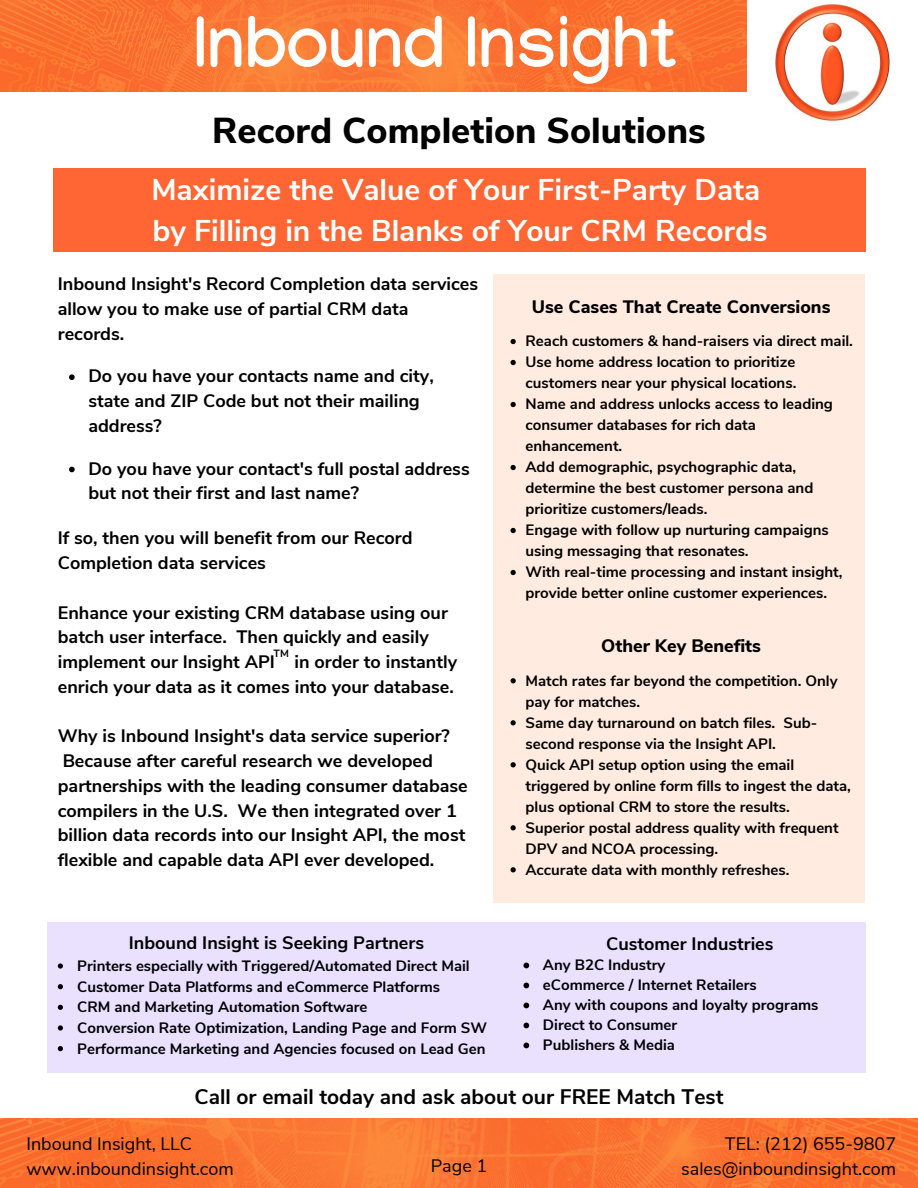
<style>
.page{position:relative;width:918px;height:1188px;background:#fff}
.page>*{position:absolute;margin:0;border:0;box-sizing:border-box;transform-origin:0 0}
.t1{font:700 70.95px "Manjari";color:#fff}
.t2{font:800 36px "Nunito Sans";color:#000}
.t3{font:700 30px "Nunito Sans";color:#fff}
.t4{font:700 21px "Nunito Sans";color:#000}
.t5{font:700 18px/24.8px "Nunito Sans";color:#000}
.t6{font:18px "Nunito Sans";color:#000}
.t7{font:800 18px "Nunito Sans";color:#000}
.t8{font:700 15px/21px "Nunito Sans";color:#000}
.t9{font:700 10.5px "Nunito Sans";color:#000}
</style>
<div class="page">
<img style="left:775px;top:4px;width:115px;height:117px">
<img style="left:0;top:0;width:746px;height:91px">
<img style="left:0;top:1118px;width:918px;height:70px">
<div style="left:53px;top:168px;width:812px;height:84px;background:#f63"></div>
<svg style="left:69px;top:374px;width:6px;height:6px"></svg>
<svg style="left:69px;top:467px;width:6px;height:5px"></svg>
<div style="left:493px;top:274px;width:372px;height:629px;background:#ffebdf"></div>
<svg style="left:511px;top:339px;width:5px;height:5px"></svg>
<svg style="left:511px;top:360px;width:5px;height:5px"></svg>
<svg style="left:511px;top:402px;width:5px;height:5px"></svg>
<svg style="left:511px;top:465px;width:5px;height:5px"></svg>
<svg style="left:511px;top:528px;width:5px;height:5px"></svg>
<svg style="left:511px;top:570px;width:5px;height:5px"></svg>
<svg style="left:511px;top:678px;width:5px;height:5px"></svg>
<svg style="left:511px;top:720px;width:5px;height:5px"></svg>
<svg style="left:511px;top:762px;width:5px;height:5px"></svg>
<svg style="left:511px;top:825px;width:5px;height:5px"></svg>
<svg style="left:511px;top:867px;width:5px;height:5px"></svg>
<div style="left:47px;top:922px;width:819px;height:151px;background:#eae0ff"></div>
<svg style="left:523px;top:963px;width:6px;height:5px"></svg>
<svg style="left:523px;top:983px;width:6px;height:5px"></svg>
<svg style="left:523px;top:1003px;width:6px;height:5px"></svg>
<svg style="left:523px;top:1023px;width:6px;height:5px"></svg>
<svg style="left:523px;top:1043px;width:6px;height:5px"></svg>
<svg style="left:58px;top:963px;width:5px;height:6px"></svg>
<svg style="left:58px;top:984px;width:5px;height:5px"></svg>
<svg style="left:58px;top:1005px;width:5px;height:5px"></svg>
<svg style="left:58px;top:1025px;width:5px;height:6px"></svg>
<svg style="left:58px;top:1046px;width:5px;height:5px"></svg>
<p class="t1" style="left:193px;top:14px;width:485px">Inbound Insight</p>
<p class="t2" style="left:212px;top:107px;width:495px">Record Completion Solutions</p>
<p class="t3" style="left:151px;top:170px;width:610px">Maximize the Value of Your First-Party Data</p>
<p class="t3" style="left:152px;top:210px;width:617px">by Filling in the Blanks of Your CRM Records</p>
<p class="t5" style="left:58px;top:272px;width:422px">Inbound Insight's Record Completion data services allow you to make use of partial CRM data records.</p>
<p class="t5" style="left:88px;top:364px;width:347px">Do you have your contacts name and city, state and ZIP Code but not their mailing address?</p>
<p class="t5" style="left:88px;top:456px;width:383px">Do you have your contact's full postal address but not their first and last name?</p>
<p class="t5" style="left:58px;top:526px;width:356px">If so, then you will benefit from our Record<br>Completion data services</p>
<p class="t5" style="left:58px;top:600px;width:401px">Enhance your existing CRM database using our batch user interface. Then quickly and easily implement our Insight API in order to instantly enrich your data as it comes into your database.</p>
<p class="t5" style="left:58px;top:724px;width:412px">Why is Inbound Insight's data service superior?<br>Because after careful research we developed partnerships with the leading consumer database compilers in the U.S. We then integrated over 1 billion data records into our Insight API, the most flexible and capable data API ever developed.</p>
<p class="t9" style="left:274px;top:646px;width:17px">TM</p>
<p class="t5" style="left:129px;top:931px;width:297px">Inbound Insight is Seeking Partners</p>
<p class="t8" style="left:77px;top:956px;width:394px">Printers especially with Triggered/Automated Direct Mail</p>
<p class="t8" style="left:77px;top:976px;width:364px">Customer Data Platforms and eCommerce Platforms</p>
<p class="t8" style="left:77px;top:997px;width:292px">CRM and Marketing Automation Software</p>
<p class="t8" style="left:77px;top:1018px;width:411px">Conversion Rate Optimization, Landing Page and Form SW</p>
<p class="t8" style="left:77px;top:1038px;width:410px">Performance Marketing and Agencies focused on Lead Gen</p>
<p class="t7" style="left:532px;top:294px;width:300px">Use Cases That Create Conversions</p>
<p class="t8" style="left:526px;top:331px;width:329px">Reach customers &amp; hand-raisers via direct mail.</p>
<p class="t8" style="left:526px;top:352px;width:272px">Use home address location to prioritize customers near your physical locations.</p>
<p class="t8" style="left:526px;top:394px;width:309px">Name and address unlocks access to leading consumer databases for rich data enhancement.</p>
<p class="t8" style="left:526px;top:457px;width:289px">Add demographic, psychographic data, determine the best customer persona and prioritize customers/leads.</p>
<p class="t8" style="left:526px;top:520px;width:305px">Engage with follow up nurturing campaigns using messaging that resonates.</p>
<p class="t8" style="left:526px;top:562px;width:318px">With real-time processing and instant insight, provide better online customer experiences.</p>
<p class="t7" style="left:601px;top:634px;width:161px">Other Key Benefits</p>
<p class="t8" style="left:526px;top:670px;width:314px">Match rates far beyond the competition. Only pay for matches.</p>
<p class="t8" style="left:526px;top:712px;width:293px">Same day turnaround on batch files. Sub&shy;second response via the Insight API.</p>
<p class="t8" style="left:526px;top:754px;width:327px">Quick API setup option using the email triggered by online form fills to ingest the data, plus optional CRM to store the results.</p>
<p class="t8" style="left:526px;top:817px;width:315px">Superior postal address quality with frequent<br>DPV and NCOA processing.</p>
<p class="t8" style="left:526px;top:859px;width:266px">Accurate data with monthly refreshes.</p>
<p class="t5" style="left:606px;top:931px;width:169px">Customer Industries</p>
<p class="t8" style="left:543px;top:954px;width:124px">Any B2C Industry</p>
<p class="t8" style="left:543px;top:974px;width:215px">eCommerce / Internet Retailers</p>
<p class="t8" style="left:543px;top:994px;width:277px">Any with coupons and loyalty programs</p>
<p class="t8" style="left:543px;top:1014px;width:136px">Direct to Consumer</p>
<p class="t8" style="left:543px;top:1034px;width:134px">Publishers &amp; Media</p>
<p class="t4" style="left:195px;top:1082px;width:530px">Call or email today and ask about our FREE Match Test</p>
<p class="t6" style="left:26px;top:1132px;width:167px">Inbound Insight, LLC</p>
<p class="t6" style="left:26px;top:1156px;width:209px">www.inboundinsight.com</p>
<p class="t6" style="left:725px;top:1132px;width:173px">TEL: (212) 655-9807</p>
<p class="t6" style="left:431px;top:1154px;width:58px">Page 1</p>
<p class="t6" style="left:681px;top:1156px;width:216px">sales@inboundinsight.com</p>
</div>
